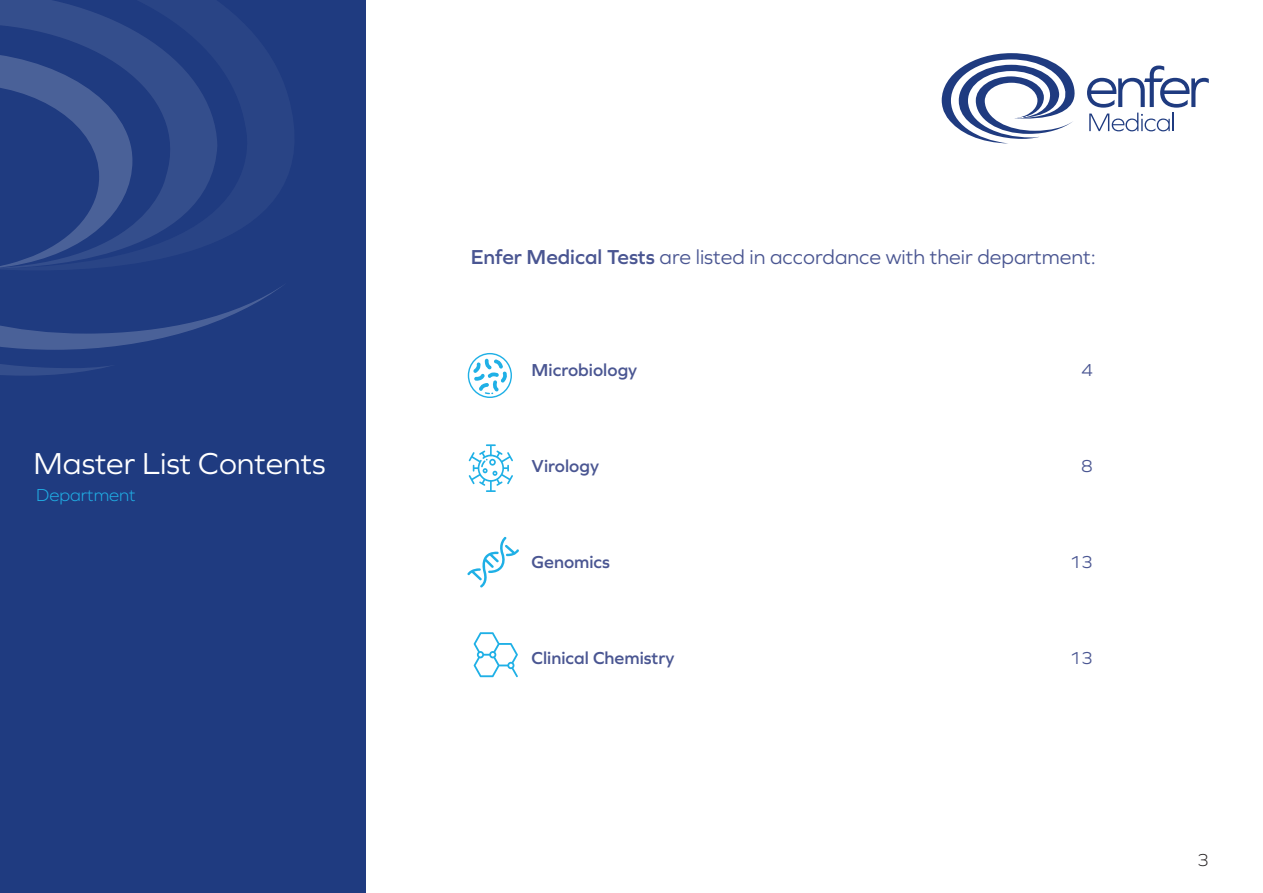
<style>
.page{position:relative;width:1263px;height:893px;background:#fff}
.page>*{position:absolute;margin:0;border:0;box-sizing:border-box;transform-origin:0 0}
.Intro_Heading_2{font:31.5px "Graphie";color:#fff}
.Blue_Paragraph{font:21px "Graphie";color:#4a5692}
.Blue_Paragraph-2{font:600 18px "Graphie";color:#4a5692}
.t1{font:300 18px "Graphie";color:#1fb0e6}
.Blue_Paragraph-3{font:18px "Graphie";color:#4a5692}
.t2{font:300 18px "Graphie";color:#231f20}
.s1{font-weight:600}
</style>
<div class="page">
<div style="left:0;top:0;width:366px;height:893px;background:#1f3b80"></div>
<svg style="left:468px;top:353px;width:44px;height:45px"></svg>
<svg style="left:469px;top:444px;width:44px;height:48px"></svg>
<svg style="left:467px;top:537px;width:52px;height:50px"></svg>
<svg style="left:474px;top:632px;width:44px;height:45px"></svg>
<svg style="left:942px;top:53px;width:267px;height:90px"></svg>
<svg style="left:0;top:0;width:282px;height:376px"></svg>
<p class="Intro_Heading_2" style="left:34px;top:445px;width:294px">Master List Contents</p>
<p class="t1" style="left:36px;top:485px;width:101px">Department</p>
<p class="Blue_Paragraph" style="left:471px;top:244px;width:626px"><span class="s1">Enfer Medical Tests</span> are listed in accordance with their department:</p>
<p class="Blue_Paragraph-2" style="left:531px;top:360px;width:107px">Microbiology</p>
<p class="Blue_Paragraph-3" style="left:1081px;top:360px;width:13px">4</p>
<p class="Blue_Paragraph-2" style="left:531px;top:456px;width:69px">Virology</p>
<p class="Blue_Paragraph-3" style="left:1081px;top:456px;width:13px">8</p>
<p class="Blue_Paragraph-2" style="left:531px;top:552px;width:80px">Genomics</p>
<p class="Blue_Paragraph-3" style="left:1069px;top:552px;width:25px">13</p>
<p class="Blue_Paragraph-2" style="left:531px;top:648px;width:144px">Clinical Chemistry</p>
<p class="Blue_Paragraph-3" style="left:1069px;top:648px;width:25px">13</p>
<p class="t2" style="left:1197px;top:850px;width:13px">3</p>
</div>
